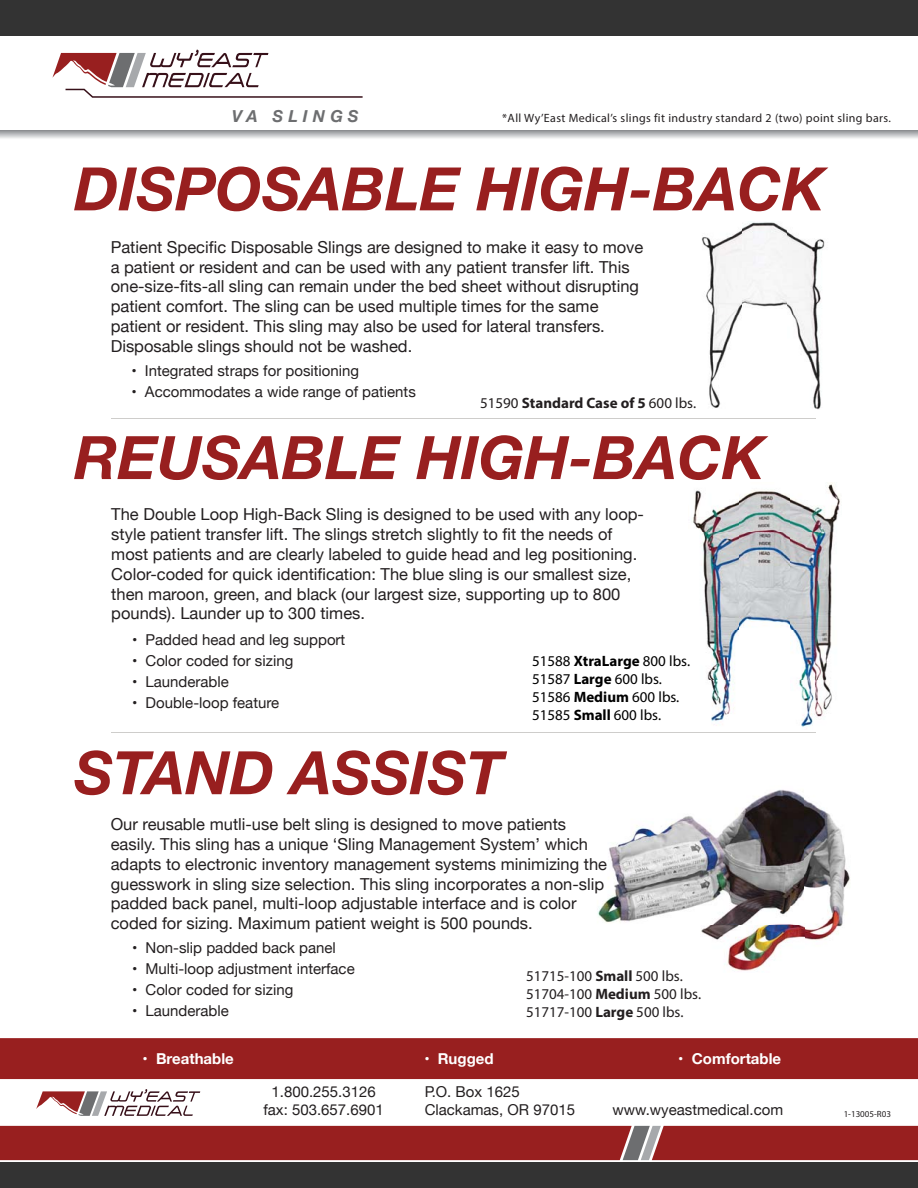
<style>
.page{position:relative;width:918px;height:1188px;background:#fff}
.page>*{position:absolute;margin:0;border:0;box-sizing:border-box;transform-origin:0 0}
.t1{font:italic 700 60px "Helvetica Neue";color:#981f1f}
.t2{font:16.5px/19.8px "Helvetica Neue";color:#231f20}
.t3{font:italic 700 16.5px "Helvetica Neue";letter-spacing:.31em;color:#6d6e70}
.t4{font:15px/18px "Helvetica Neue";color:#231f20;text-align:center}
.t5{font:15px/18px "Myriad Pro";color:#000}
.t6{font:15px/18px "Myriad Pro";color:#231f20}
.t7{font:700 15px "Helvetica Neue";color:#fff}
.t8{font:700 15px "Myriad Pro";color:#231f20}
.t9{font:12px "Myriad Pro";letter-spacing:.03em;color:#231f20}
.t10{font:9px "Myriad Pro";color:#231f20}
.s1{font-weight:400}
.s2{font-weight:700}
</style>
<div class="page">
<svg style="left:0;top:131px;width:918px;height:8px"></svg>
<svg style="left:36px;top:1089px;width:164px;height:27px"></svg>
<div style="left:0;top:0;width:918px;height:35px;background:#333"></div>
<svg style="left:52px;top:49px;width:311px;height:49px"></svg>
<div style="left:0;top:1126px;width:918px;height:34px;background:#981f1f"></div>
<div style="left:0;top:1163px;width:918px;height:25px;background:#333"></div>
<img style="left:693px;top:483px;width:147px;height:244px">
<img style="left:701px;top:222px;width:124px;height:188px">
<img style="left:597px;top:789px;width:253px;height:182px">
<img style="left:597px;top:970px;width:36px;height:1px">
<img style="left:636px;top:970px;width:46px;height:1px">
<div style="left:0;top:1038px;width:918px;height:41px;background:#981f1f"></div>
<hr style="left:111px;top:418px;width:704px;height:1px;background:#cecdcb">
<hr style="left:111px;top:733px;width:704px;height:1px;background:#cecdcb">
<p class="t3" style="left:232px;top:106px;width:128px">VA SLINGS</p>
<p class="t9" style="left:502px;top:114px;width:390px">*All Wy’East Medical’s slings fit industry standard 2 (two) point sling bars.</p>
<h1 class="t1" style="left:74px;top:152px;width:753px">DISPOSABLE HIGH-BACK</h1>
<p class="t2" style="left:111px;top:237px;width:534px">Patient Specific Disposable Slings are designed to make it easy to move a patient or resident and can be used with any patient transfer lift. This one-size-fits-all sling can remain under the bed sheet without disrupting patient comfort. The sling can be used multiple times for the same patient or resident. This sling may also be used for lateral transfers.<br>Disposable slings should not be washed.</p>
<p class="t4" style="left:131px;top:361px;width:229px">• Integrated straps for positioning</p>
<p class="t4" style="left:131px;top:382px;width:286px">• Accommodates a wide range of patients</p>
<p class="t8" style="left:480px;top:397px;width:217px"><span class="s1">51590</span> Standard Case of 5 <span class="s1">600 lbs.</span></p>
<h1 class="t1" style="left:74px;top:421px;width:693px">REUSABLE HIGH-BACK</h1>
<p class="t2" style="left:111px;top:504px;width:534px">The Double Loop High-Back Sling is designed to be used with any loop&shy;style patient transfer lift. The slings stretch slightly to fit the needs of most patients and are clearly labeled to guide head and leg positioning.<br>Color-coded for quick identification: The blue sling is our smallest size, then maroon, green, and black (our largest size, supporting up to 800 pounds). Launder up to 300 times.</p>
<p class="t4" style="left:132px;top:630px;width:215px">• Padded head and leg support</p>
<p class="t4" style="left:132px;top:651px;width:163px">• Color coded for sizing</p>
<p class="t4" style="left:132px;top:672px;width:98px">• Launderable</p>
<p class="t4" style="left:132px;top:693px;width:149px">• Double-loop feature</p>
<h1 class="t1" style="left:74px;top:736px;width:430px">STAND ASSIST</h1>
<p class="t5" style="left:532px;top:653px;width:160px">51588 <span class="s2">XtraLarge</span> 800 lbs.<br>51587 <span class="s2">Large</span> 600 lbs.<br>51586 <span class="s2">Medium</span> 600 lbs.<br>51585 <span class="s2">Small</span> 600 lbs.</p>
<p class="t2" style="left:111px;top:814px;width:498px">Our reusable mutli-use belt sling is designed to move patients easily. This sling has a unique ‘Sling Management System’ which adapts to electronic inventory management systems minimizing the guesswork in sling size selection. This sling incorporates a non-slip padded back panel, multi-loop adjustable interface and is color coded for sizing. Maximum patient weight is 500 pounds.</p>
<p class="t4" style="left:132px;top:939px;width:205px">• Non-slip padded back panel</p>
<p class="t4" style="left:132px;top:960px;width:224px">• Multi-loop adjustment interface</p>
<p class="t4" style="left:132px;top:981px;width:163px">• Color coded for sizing</p>
<p class="t4" style="left:132px;top:1002px;width:98px">• Launderable</p>
<p class="t6" style="left:526px;top:968px;width:177px">51715-100 <span class="s2">mall</span> 500 lbs.<br>51704-100 <span class="s2">Medium</span> 500 lbs.<br>51717-100 <span class="s2">Large</span> 500 lbs.</p>
<p class="t8" style="left:595px;top:970px;width:10px">S</p>
<p class="t7" style="left:143px;top:1050px;width:93px">• Breathable</p>
<p class="t7" style="left:424px;top:1050px;width:71px">• Rugged</p>
<p class="t7" style="left:678px;top:1050px;width:104px">• Comfortable</p>
<p class="t4" style="left:263px;top:1083px;width:122px">1.800.255.3126 fax: 503.657.6901</p>
<p class="t4" style="left:425px;top:1083px;width:152px;text-align:left">P.O. Box 1625<br>Clackamas, OR 97015</p>
<p class="t4" style="left:612px;top:1101px;width:172px">www.wyeastmedical.com</p>
<p class="t10" style="left:844px;top:1110px;width:49px">1-13005-R03</p>
</div>
